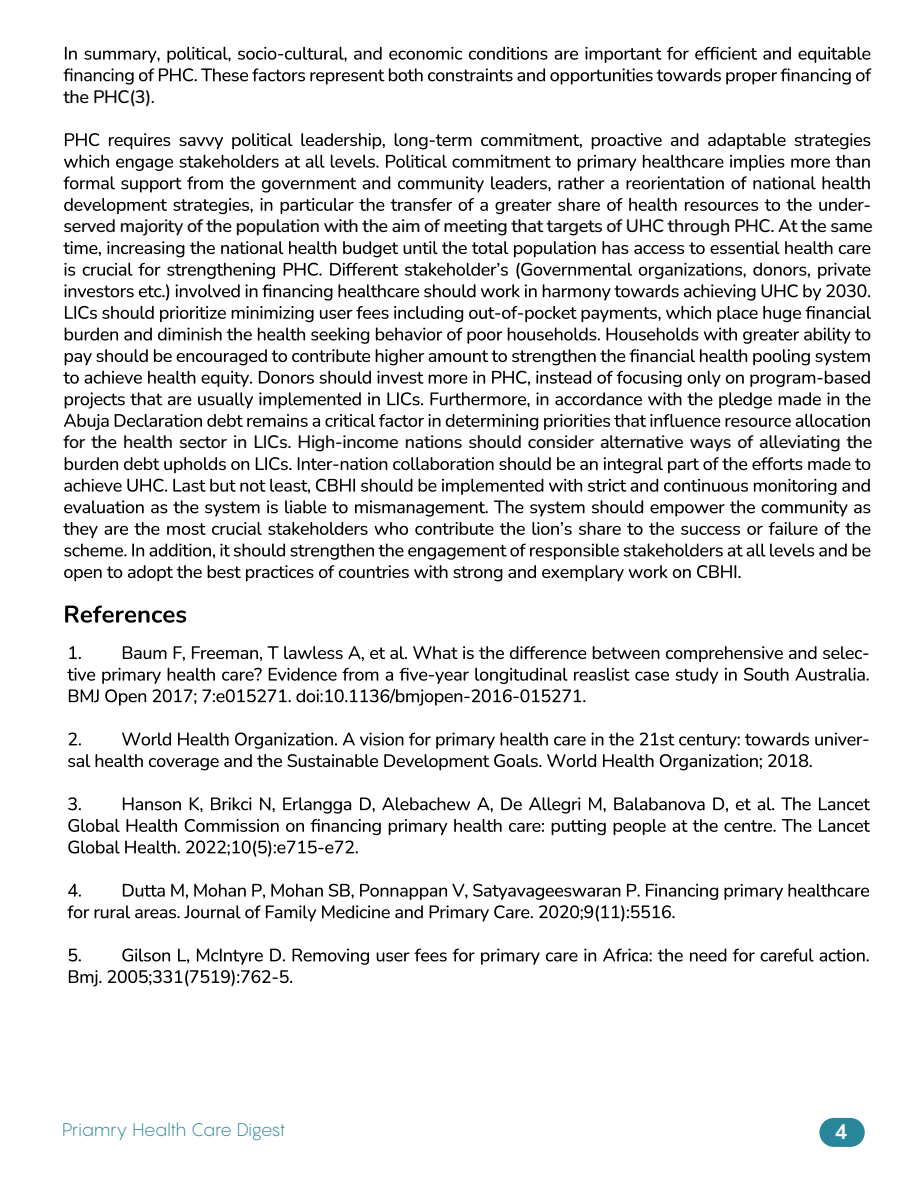
<style>
.page{position:relative;width:918px;height:1188px;background:#fff}
.page>*{position:absolute;margin:0;border:0;box-sizing:border-box;transform-origin:0 0}
.t1{font:700 21px "Nunito";color:#fff}
.t2{font:500 18px/21.6px "Nunito";letter-spacing:-.02em;color:#000;text-align:right}
.t3{font:300 18px "Pangram";letter-spacing:-.03em;color:#298599}
</style>
<div class="page">
<div style="left:819px;top:1118px;width:46px;height:29px;background:#298599;border-radius:15px"></div>
<svg style="left:63px;top:47px;width:808px;height:38px"></svg>
<svg style="left:65px;top:133px;width:805px;height:16px"></svg>
<svg style="left:63px;top:155px;width:807px;height:59px"></svg>
<svg style="left:63px;top:241px;width:807px;height:16px"></svg>
<svg style="left:64px;top:263px;width:807px;height:59px"></svg>
<svg style="left:65px;top:328px;width:805px;height:37px"></svg>
<svg style="left:63px;top:371px;width:807px;height:59px"></svg>
<svg style="left:65px;top:457px;width:805px;height:16px"></svg>
<svg style="left:63px;top:479px;width:807px;height:59px"></svg>
<svg style="left:64px;top:544px;width:806px;height:37px"></svg>
<svg style="left:69px;top:646px;width:793px;height:16px"></svg>
<svg style="left:67px;top:668px;width:802px;height:38px"></svg>
<svg style="left:68px;top:733px;width:794px;height:37px"></svg>
<svg style="left:68px;top:797px;width:802px;height:38px"></svg>
<svg style="left:68px;top:841px;width:290px;height:16px"></svg>
<svg style="left:67px;top:884px;width:802px;height:38px"></svg>
<svg style="left:69px;top:949px;width:800px;height:37px"></svg>
<svg style="left:65px;top:605px;width:121px;height:18px"></svg>
<p class="t2" style="left:63px;top:85px;width:93px">the PHC(3).</p>
<p class="t2" style="left:63px;top:193px;width:811px">-<br>served majority of the population with the aim of meeting that targets of UHC through PHC. At the same</p>
<p class="t2" style="left:63px;top:431px;width:811px">for the health sector in LICs. High-income nations should consider alternative ways of alleviating the</p>
<p class="t2" style="left:862px;top:641px;width:9px">-</p>
<p class="t2" style="left:862px;top:728px;width:9px">-</p>
<p class="t3" style="left:62px;top:1118px;width:225px">Priamry Health Care Digest</p>
<p class="t1" style="left:835px;top:1117px;width:14px">4</p>
</div>
